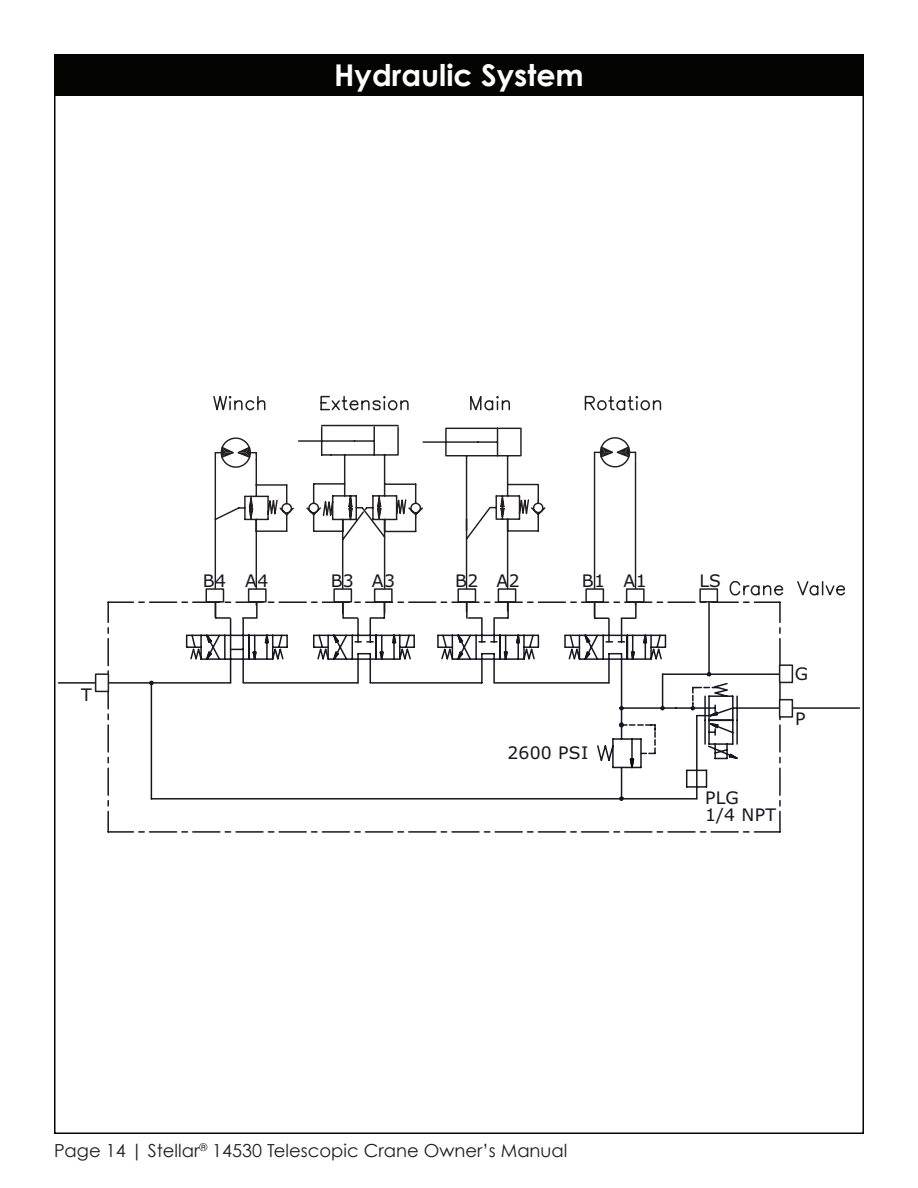
<style>
.page{position:relative;width:918px;height:1188px;background:#fff}
.page>*{position:absolute;margin:0;border:0;box-sizing:border-box;transform-origin:0 0}
.TOC_Page_Heading_Whi{font:700 30px "Century Gothic";color:#fff}
.t1{font:18px "Century Gothic";color:#231f20}
.t2{font:17.25px "Verdana";letter-spacing:.025em;color:#161722}
</style>
<div class="page">
<svg style="left:729px;top:581px;width:116px;height:15px"></svg>
<svg style="left:107px;top:601px;width:753px;height:232px"></svg>
<svg style="left:185px;top:617px;width:596px;height:183px"></svg>
<svg style="left:58px;top:634px;width:671px;height:166px"></svg>
<svg style="left:379px;top:650px;width:6px;height:17px"></svg>
<svg style="left:330px;top:650px;width:10px;height:16px"></svg>
<svg style="left:330px;top:627px;width:10px;height:17px"></svg>
<svg style="left:391px;top:627px;width:6px;height:17px"></svg>
<svg style="left:503px;top:651px;width:6px;height:16px"></svg>
<svg style="left:454px;top:650px;width:11px;height:16px"></svg>
<svg style="left:454px;top:627px;width:11px;height:17px"></svg>
<svg style="left:515px;top:627px;width:6px;height:17px"></svg>
<svg style="left:618px;top:721px;width:7px;height:8px"></svg>
<svg style="left:630px;top:651px;width:6px;height:16px"></svg>
<svg style="left:581px;top:650px;width:11px;height:16px"></svg>
<svg style="left:581px;top:627px;width:11px;height:17px"></svg>
<svg style="left:642px;top:627px;width:6px;height:17px"></svg>
<svg style="left:702px;top:710px;width:18px;height:20px"></svg>
<svg style="left:728px;top:752px;width:17px;height:9px"></svg>
<svg style="left:203px;top:650px;width:10px;height:16px"></svg>
<svg style="left:203px;top:627px;width:10px;height:17px"></svg>
<svg style="left:251px;top:650px;width:7px;height:17px"></svg>
<svg style="left:264px;top:627px;width:6px;height:17px"></svg>
<svg style="left:629px;top:757px;width:6px;height:19px"></svg>
<svg style="left:213px;top:396px;width:449px;height:15px"></svg>
<svg style="left:213px;top:424px;width:334px;height:195px"></svg>
<svg style="left:593px;top:437px;width:44px;height:182px"></svg>
<div style="left:206px;top:588px;width:18px;height:15px;background:#fff;border:2px solid #231f20"></div>
<div style="left:248px;top:588px;width:19px;height:15px;background:#fff;border:2px solid #231f20"></div>
<div style="left:333px;top:588px;width:19px;height:15px;background:#fff;border:2px solid #231f20"></div>
<div style="left:374px;top:588px;width:19px;height:15px;background:#fff;border:2px solid #231f20"></div>
<div style="left:457px;top:588px;width:19px;height:15px;background:#fff;border:2px solid #231f20"></div>
<div style="left:498px;top:588px;width:18px;height:15px;background:#fff;border:2px solid #231f20"></div>
<div style="left:585px;top:588px;width:19px;height:15px;background:#fff;border:2px solid #231f20"></div>
<div style="left:626px;top:588px;width:19px;height:15px;background:#fff;border:2px solid #231f20"></div>
<div style="left:699px;top:588px;width:19px;height:15px;background:#fff;border:2px solid #231f20"></div>
<div style="left:779px;top:664px;width:14px;height:19px;background:#fff;border:2px solid #231f20"></div>
<div style="left:95px;top:673px;width:14px;height:19px;background:#fff;border:2px solid #231f20"></div>
<div style="left:779px;top:699px;width:14px;height:19px;background:#fff;border:2px solid #231f20"></div>
<div style="left:54px;top:54px;width:810px;height:40px;background:#040503"></div>
<p class="TOC_Page_Heading_Whi" style="left:334px;top:56px;width:251px">Hydraulic System</p>
<p class="t2" style="left:81px;top:684px;width:12px">T</p>
<p class="t2" style="left:203px;top:570px;width:67px">B4 A4</p>
<p class="t2" style="left:331px;top:570px;width:66px">B3 A3</p>
<p class="t2" style="left:455px;top:570px;width:66px">B2 A2</p>
<p class="t2" style="left:582px;top:570px;width:66px">B1 A1</p>
<p class="t2" style="left:507px;top:742px;width:82px">2600 PSI</p>
<p class="t2" style="left:699px;top:570px;width:23px">LS</p>
<p class="t2" style="left:795px;top:663px;width:15px">G</p>
<p class="t2" style="left:795px;top:707px;width:12px">P</p>
<p class="t2" style="left:705px;top:787px;width:35px">PLG</p>
<p class="t2" style="left:705px;top:804px;width:73px">1/4 NPT</p>
<p class="t1" style="left:54px;top:1140px;width:515px">Page 14 | Stellar<sup>®</sup> 14530 Telescopic Crane Owner’s Manual</p>
</div>
